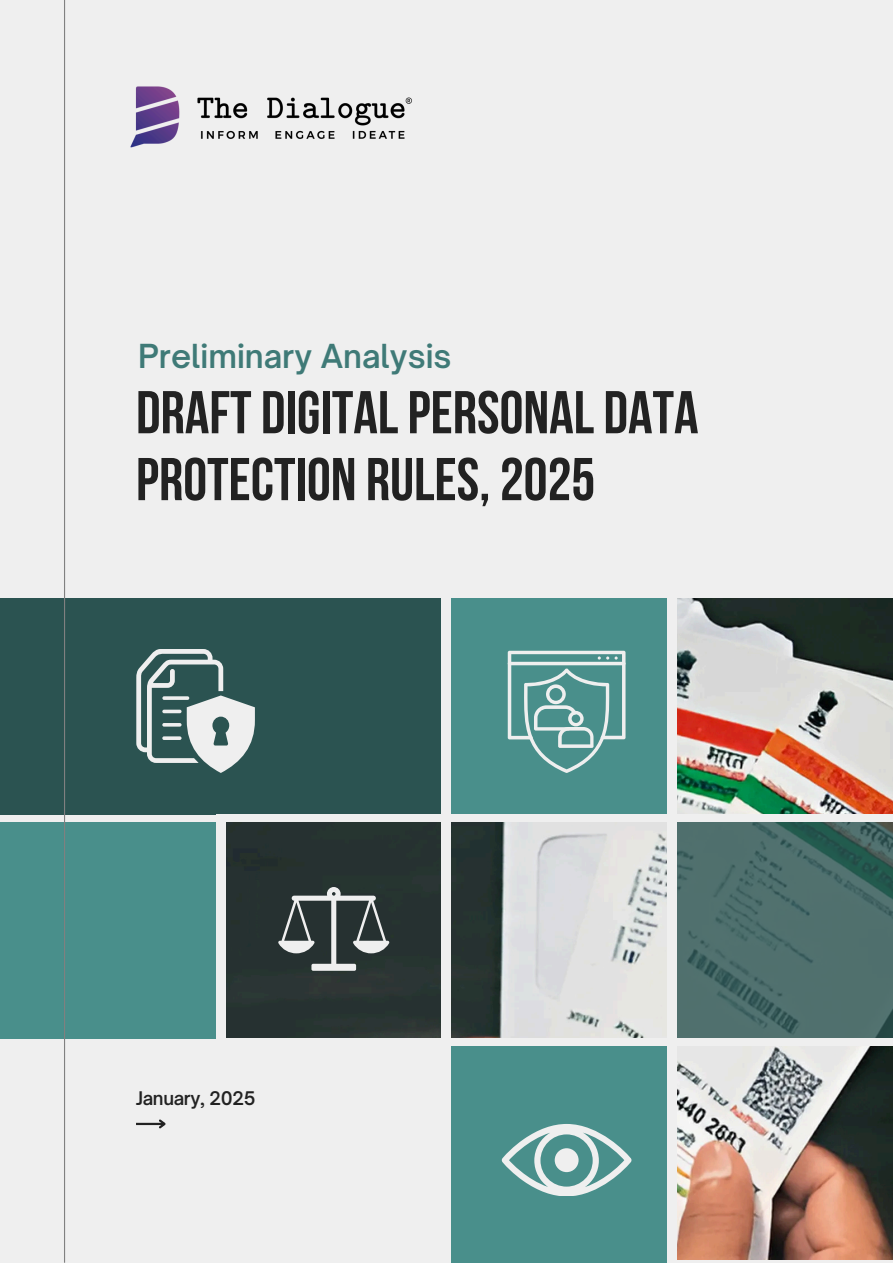
<style>
.page{position:relative;width:893px;height:1263px;background:#efefef}
.page>*{position:absolute;margin:0;border:0;box-sizing:border-box;transform-origin:0 0}
.t1{font:700 60.3px/66.9px "Bebas Neue";color:#222}
.t2{font:600 31.65px "Open Sauce One";color:#3f7a77}
.t3{font:600 18px "Open Sauce One";letter-spacing:-.02em;color:#222}
</style>
<div class="page">
<img style="left:226px;top:598px;width:667px;height:661px">
<div style="left:451px;top:598px;width:216px;height:216px;background:#498f8b"></div>
<div style="left:0;top:822px;width:216px;height:216px;background:#498f8b"></div>
<div style="left:206px;top:1046px;width:236px;height:217px;background:#efefef"></div>
<div style="left:451px;top:1046px;width:216px;height:217px;background:#498f8b"></div>
<svg style="left:676px;top:822px;width:217px;height:216px;background:#4b6c69"></svg>
<div style="left:0;top:598px;width:441px;height:216px;background:#2b5351"></div>
<hr style="left:64px;top:0;width:1px;height:1263px;background:#808080">
<hr style="left:136px;top:1123px;width:28px;height:2px;background:#222">
<svg style="left:157px;top:1119px;width:9px;height:10px"></svg>
<div style="left:667px;top:598px;width:9px;height:665px;background:#efefef"></div>
<div style="left:442px;top:598px;width:9px;height:665px;background:#efefef"></div>
<div style="left:216px;top:814px;width:677px;height:8px;background:#efefef"></div>
<div style="left:216px;top:1038px;width:677px;height:8px;background:#efefef"></div>
<img style="left:130px;top:86px;width:282px;height:62px">
<svg style="left:136px;top:649px;width:119px;height:124px"></svg>
<svg style="left:501px;top:1124px;width:131px;height:72px"></svg>
<svg style="left:508px;top:651px;width:117px;height:122px"></svg>
<svg style="left:278px;top:887px;width:111px;height:84px"></svg>
<p class="t2" style="left:138px;top:335px;width:315px">Preliminary Analysis</p>
<p class="t1" style="left:136px;top:378px;width:564px">DRAFT DIGITALPERSONAL DATA<br>PROTECTION RULES, 2025</p>
<p class="t3" style="left:136px;top:1086px;width:121px">January, 2025</p>
</div>
